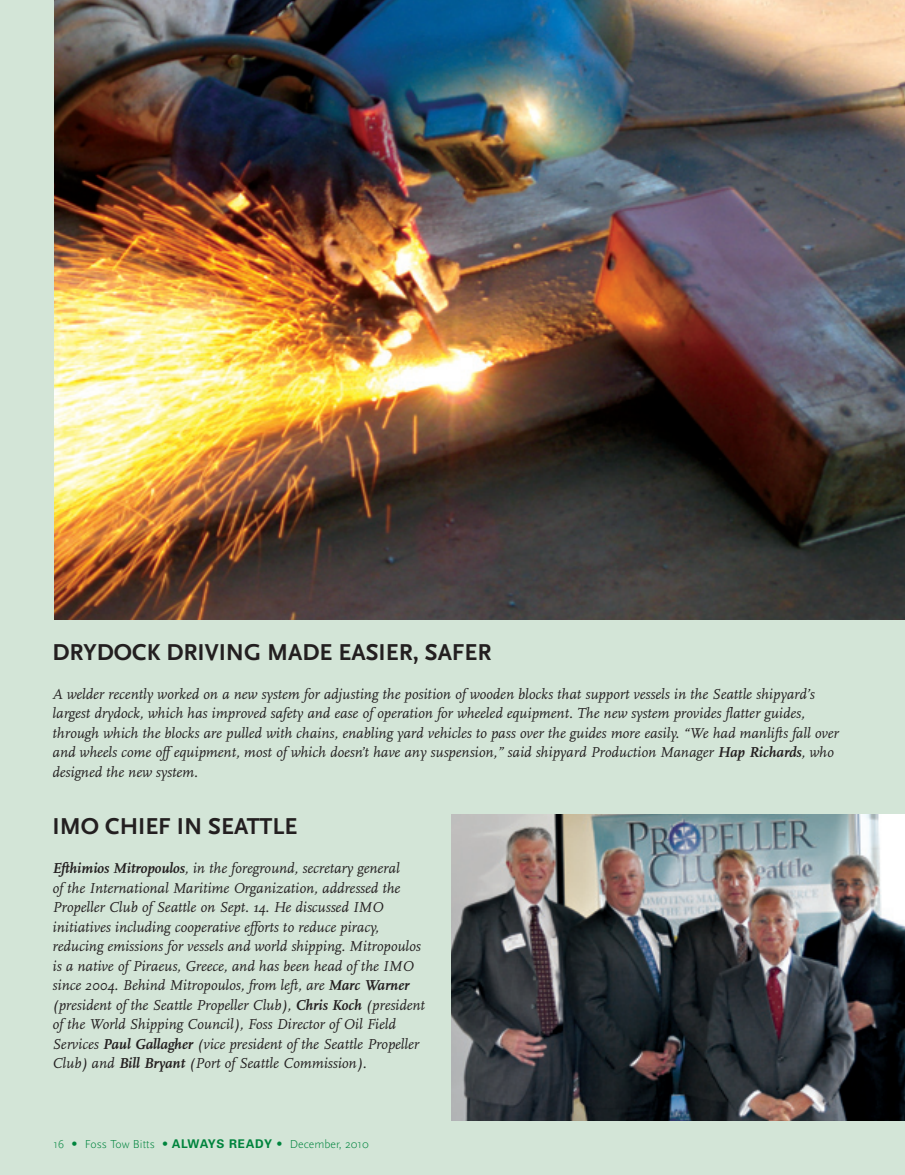
<style>
.page{position:relative;width:905px;height:1175px;background:#fff}
.page>*{position:absolute;margin:0;border:0;box-sizing:border-box;transform-origin:0 0}
.t1{font:700 24px "Scala Sans";color:#231f20}
.t2{font:italic 15px/19.5px "Scala";color:#231f20}
.t3{font:300 12px "Scala Sans";color:#00843d}
.s1{font-weight:700}
.s2{font-family:"Univers"}
.s3{font-family:"Univers";font-weight:700}
</style>
<div class="page">
<div style="left:0;top:0;width:904px;height:1174px;background:#d3e5d7"></div>
<img style="left:54px;top:0;width:850px;height:620px">
<img style="left:451px;top:814px;width:453px;height:306px">
<h1 class="t1" style="left:52px;top:639px;width:440px">DRYDOCK DRIVING MADE EASIER, SAFER</h1>
<p class="t2" style="left:52px;top:684px;width:787px">A welder recently worked on a new system for adjusting the position of wooden blocks that support vessels in the Seattle shipyard’s largest drydock, which has improved safety and ease of operation for wheeled equipment. The new system provides flatter guides, through which the blocks are pulled with chains, enabling yard vehicles to pass over the guides more easily. “We had manlifts fall over and wheels come off equipment, most of which doesn’t have any suspension,” said shipyard Production Manager <span class="s1">Hap Richards</span>, who designed the new system.</p>
<h1 class="t1" style="left:52px;top:813px;width:246px">IMO CHIEF IN SEATTLE</h1>
<p class="t2" style="left:52px;top:858px;width:374px"><span class="s1">Efthimios Mitropoulos</span>, in the foreground, secretary general<br>of the International Maritime Organization, addressed the Propeller Club of Seattle on Sept. 14. He discussed IMO initiatives including cooperative efforts to reduce piracy, reducing emissions for vessels and world shipping. Mitropoulos is a native of Piraeus, Greece, and has been head of the IMO since 2004. Behind Mitropoulos, from left, are <span class="s1">Marc Warner </span>(president of the Seattle Propeller Club), <span class="s1">Chris Koch</span> (president of the World Shipping Council), Foss Director of Oil Field Services <span class="s1">Paul Gallagher</span> (vice president of the Seattle Propeller Club) and <span class="s1">Bill Bryant</span> (Port of Seattle Commission).</p>
<p class="t3" style="left:53px;top:1137px;width:317px">16 <span class="s2">•</span> Foss Tow Bitts <span class="s2">•</span> <span class="s3">ALWAYS READY</span> <span class="s2">•</span> December, 2010</p>
</div>
